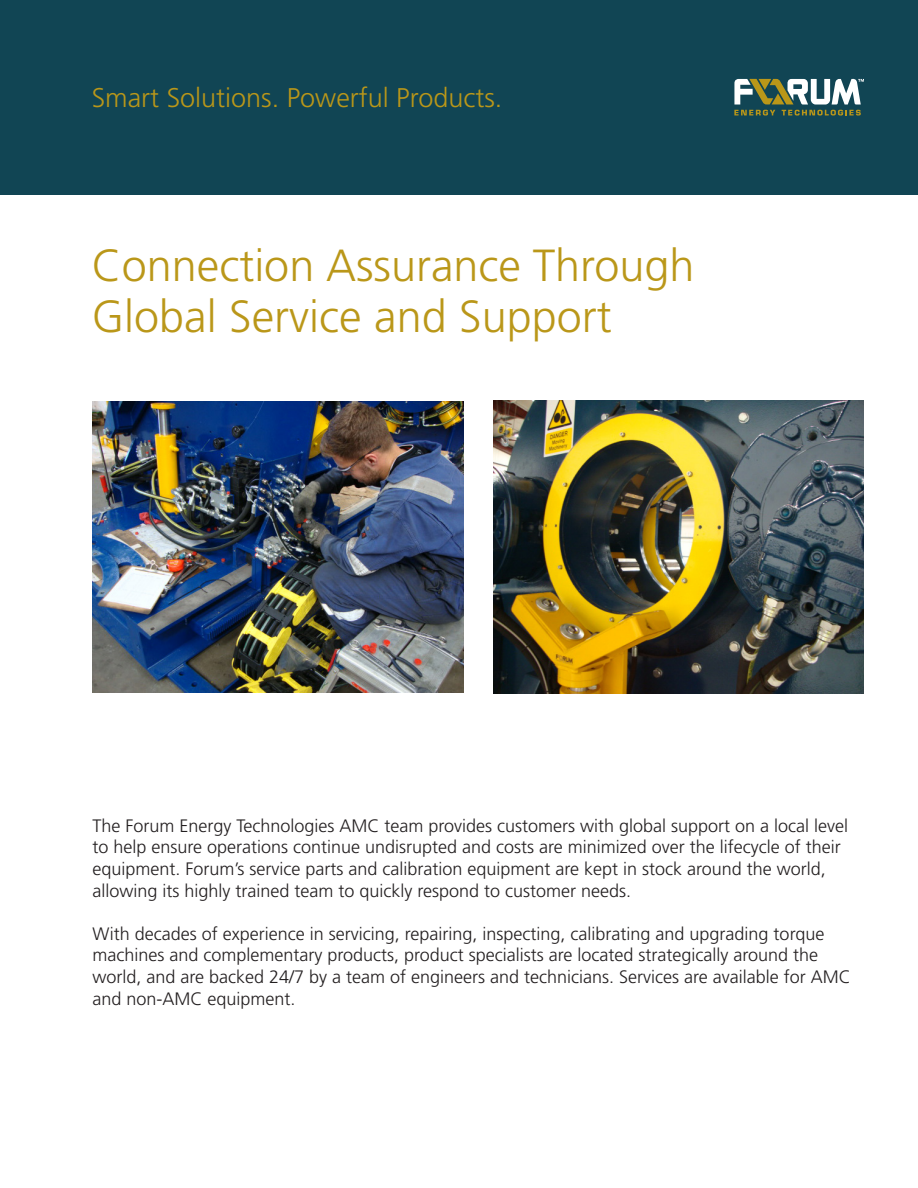
<style>
.page{position:relative;width:918px;height:1188px;background:#fff}
.page>*{position:absolute;margin:0;border:0;box-sizing:border-box;transform-origin:0 0}
.Title_1{font:300 45px/51px "Frutiger LT Std";color:#ba9719}
.Tag_Line{font:300 27px "Frutiger LT Std";color:#ba9719}
.Intro{font:300 18px/21.6px "Frutiger LT Std";color:#231f20}
</style>
<div class="page">
<div style="left:0;top:0;width:918px;height:194px;background:#114554"></div>
<svg style="left:734px;top:79px;width:130px;height:37px"></svg>
<img style="left:93px;top:402px;width:370px;height:291px">
<img style="left:494px;top:400px;width:370px;height:293px">
<p class="Tag_Line" style="left:92px;top:83px;width:412px">Smart Solutions. Powerful Products.</p>
<p class="Title_1" style="left:92px;top:241px;width:604px">Connection Assurance Through<br>Global Service and Support</p>
<p class="Intro" style="left:92px;top:815px;width:757px">The Forum Energy Technologies AMC team provides customers with global support on a local level to help ensure operations continue undisrupted and costs are minimized over the lifecycle of their equipment. Forum’s service parts and calibration equipment are kept in stock around the world, allowing its highly trained team to quickly respond to customer needs.</p>
<p class="Intro" style="left:92px;top:923px;width:760px">With decades of experience in servicing, repairing, inspecting, calibrating and upgrading torque machines and complementary products, product specialists are located strategically around the world, and are backed 24/7 by a team of engineers and technicians. Services are available for AMC and non-AMC equipment.</p>
</div>
